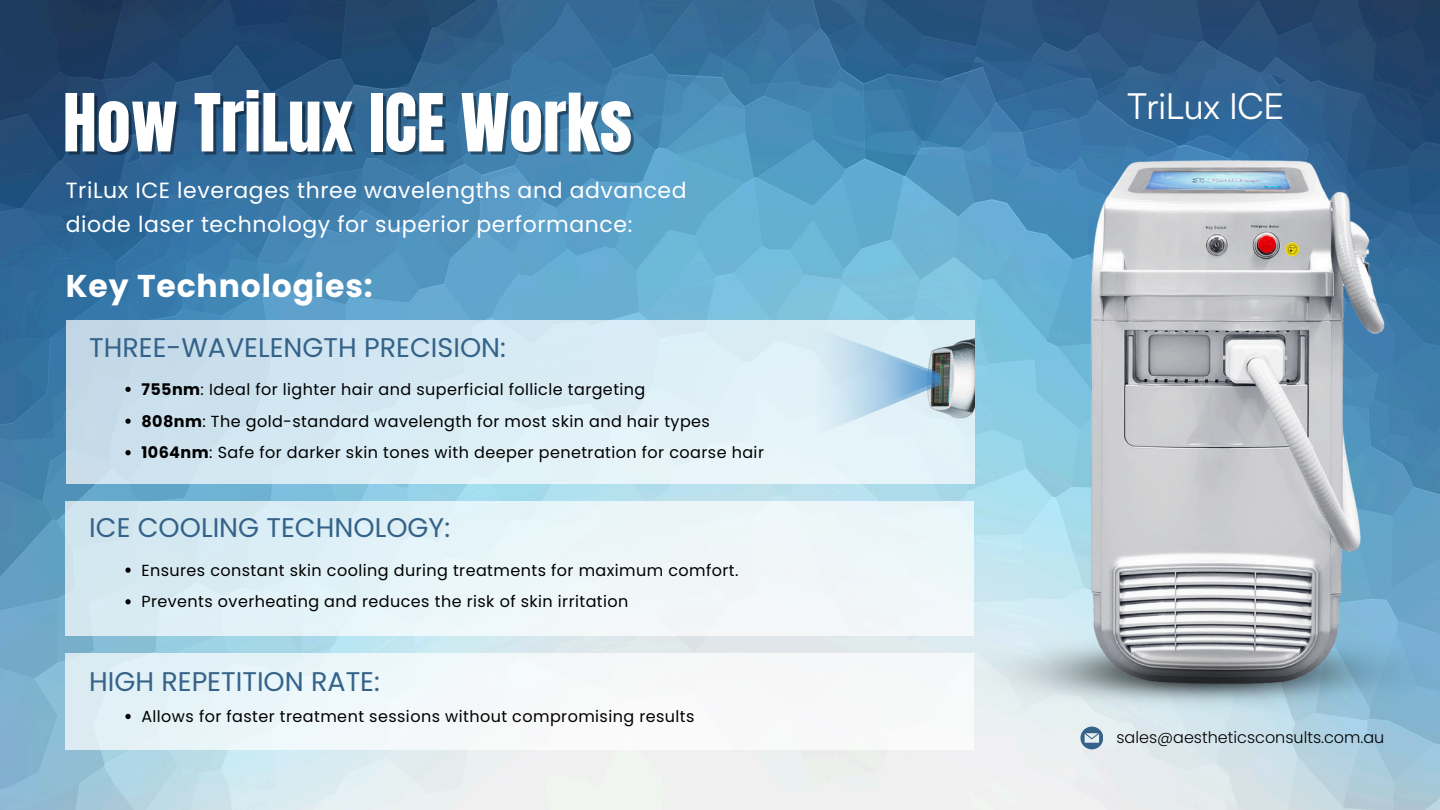
<style>
.page{position:relative;width:1440px;height:810px;background:#fff}
.page>*{position:absolute;margin:0;border:0;box-sizing:border-box;transform-origin:0 0}
.t1{font:68.1px "Anton";color:#fff}
.t2{font:36px "Satoshi";letter-spacing:-.01em;color:#fff}
.t3{font:700 31.5px "Poppins";letter-spacing:.025em;color:#fff}
.t4{font:27px "Poppins";color:#346289}
.t5{font:22px/34.5px "Poppins";letter-spacing:.025em;color:#fff}
.t6{font:16px "Poppins";letter-spacing:.025em;color:#000}
.t7{font:300 16px "Poppins";color:#000}
.s1{font-weight:700}
</style>
<div class="page">
<img style="left:0;top:0;width:1440px;height:810px">
<svg style="left:1080px;top:727px;width:23px;height:22px"></svg>
<div style="left:66px;top:320px;width:908px;height:164px;background:linear-gradient(to right,#c7deeb,#ebf9fc)"></div>
<svg style="left:125px;top:387px;width:6px;height:5px"></svg>
<svg style="left:125px;top:419px;width:6px;height:5px"></svg>
<svg style="left:125px;top:450px;width:6px;height:5px"></svg>
<img style="left:742px;top:314px;width:232px;height:138px">
<div style="left:66px;top:501px;width:908px;height:135px;background:linear-gradient(to right,#d7ebf3,#f6fafb)"></div>
<svg style="left:125px;top:568px;width:6px;height:5px"></svg>
<svg style="left:125px;top:599px;width:6px;height:5px"></svg>
<div style="left:66px;top:653px;width:908px;height:96px;background:linear-gradient(to right,#e4f2f7,#fefbfa)"></div>
<img style="left:938px;top:627px;width:502px;height:11px">
<img style="left:1011px;top:149px;width:416px;height:489px">
<svg style="left:125px;top:714px;width:6px;height:5px"></svg>
<img style="left:938px;top:638px;width:502px;height:79px">
<p class="t1" style="left:63px;top:74px;width:571px">How TriLux ICE Works</p>
<p class="t5" style="left:66px;top:173px;width:623px">TriLux ICE leverages three wavelengths and advanced diode laser technology for superior performance:</p>
<h4 class="t3" style="left:66px;top:264px;width:309px">Key Technologies:</h4>
<p class="t4" style="left:89px;top:328px;width:418px">THREE-WAVELENGTH PRECISION:</p>
<h2 class="t6" style="left:141px;top:378px;width:506px"><span class="s1">755nm</span>: Ideal for lighter hair and superficial follicle targeting</h2>
<h5 class="t6" style="left:141px;top:410px;width:570px"><span class="s1">808nm</span>: The gold-standard wavelength for most skin and hair types</h5>
<h3 class="t6" style="left:141px;top:442px;width:624px"><span class="s1">1064nm</span>: Safe for darker skin tones with deeper penetration for coarse hair</h3>
<p class="t4" style="left:89px;top:509px;width:362px">ICE COOLING TECHNOLOGY:</p>
<p class="t6" style="left:141px;top:559px;width:599px">Ensures constant skin cooling during treatments for maximum comfort.</p>
<p class="t6" style="left:141px;top:591px;width:489px">Prevents overheating and reduces the risk of skin irritation</p>
<p class="t4" style="left:89px;top:663px;width:292px">HIGH REPETITION RATE:</p>
<p class="t6" style="left:141px;top:705px;width:555px">Allows for faster treatment sessions without compromising results</p>
<p class="t2" style="left:1128px;top:82px;width:158px">TriLux ICE</p>
<h1 class="t7" style="left:1116px;top:726px;width:269px">sales@aestheticsconsults.com.au</h1>
</div>
